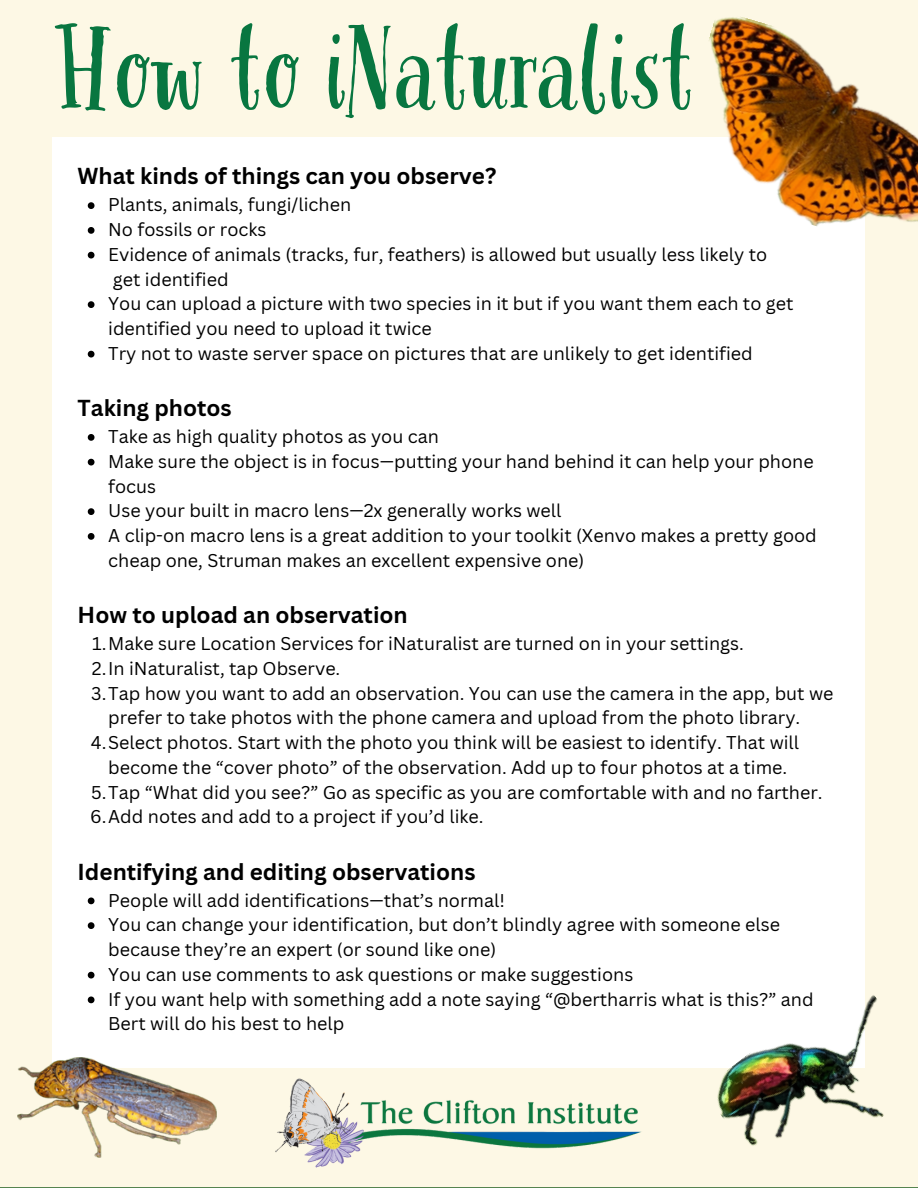
<style>
.page{position:relative;width:918px;height:1188px;background:#fff}
.page>*{position:absolute;margin:0;border:0;box-sizing:border-box;transform-origin:0 0}
.t1{font:107.25px "Pacific Northwest Letters";color:#087640}
.t2{font:700 22.5px "Canva Sans";color:#000}
.t3{font:18px/24.8px "Canva Sans";color:#000}
</style>
<div class="page">
<div style="left:0;top:0;width:918px;height:1187px;background:#fdf8e5"></div>
<div style="left:53px;top:137px;width:812px;height:930px;background:#fff"></div>
<svg style="left:88px;top:202px;width:7px;height:7px"></svg>
<svg style="left:88px;top:227px;width:7px;height:7px"></svg>
<svg style="left:88px;top:252px;width:7px;height:7px"></svg>
<svg style="left:88px;top:301px;width:7px;height:7px"></svg>
<svg style="left:88px;top:351px;width:7px;height:7px"></svg>
<svg style="left:88px;top:434px;width:7px;height:7px"></svg>
<svg style="left:88px;top:459px;width:7px;height:7px"></svg>
<svg style="left:88px;top:508px;width:7px;height:7px"></svg>
<svg style="left:88px;top:533px;width:7px;height:7px"></svg>
<svg style="left:88px;top:898px;width:7px;height:6px"></svg>
<svg style="left:88px;top:922px;width:7px;height:7px"></svg>
<svg style="left:88px;top:972px;width:7px;height:7px"></svg>
<svg style="left:88px;top:997px;width:7px;height:6px"></svg>
<img style="left:275px;top:1078px;width:367px;height:90px">
<img style="left:17px;top:1058px;width:199px;height:100px">
<img style="left:709px;top:17px;width:209px;height:209px">
<img style="left:702px;top:995px;width:216px;height:193px">
<p class="t1" style="left:61px;top:2px;width:638px">How to iNaturalist</p>
<h1 class="t2" style="left:78px;top:160px;width:420px">What kinds of things can you observe?</h1>
<p class="t3" style="left:108px;top:192px;width:245px">Plants, animals, fungi/lichen</p>
<h2 class="t3" style="left:108px;top:217px;width:160px">No fossils or rocks</h2>
<p class="t3" style="left:108px;top:241px;width:660px">Evidence of animals (tracks, fur, feathers) is allowed but usually less likely to</p>
<p class="t3" style="left:113px;top:266px;width:117px">get identified</p>
<p class="t3" style="left:108px;top:291px;width:687px">You can upload a picture with two species in it but if you want them each to get identified you need to upload it twice</p>
<p class="t3" style="left:108px;top:340px;width:646px">Try not to waste server space on pictures that are unlikely to get identified</p>
<p class="t2" style="left:78px;top:392px;width:156px">Taking photos</p>
<p class="t3" style="left:108px;top:424px;width:332px">Take as high quality photos as you can</p>
<h2 class="t3" style="left:108px;top:448px;width:707px">Make sure the object is in focus—putting your hand behind it can help your phone focus</h2>
<p class="t3" style="left:108px;top:498px;width:455px">Use your built in macro lens—2x generally works well</p>
<p class="t3" style="left:108px;top:523px;width:710px">A clip-on macro lens is a great addition to your toolkit (Xenvo makes a pretty good cheap one, Struman makes an excellent expensive one)</p>
<p class="t2" style="left:78px;top:599px;width:332px">How to upload an observation</p>
<p class="t3" style="left:92px;top:631px;width:653px">1.Make sure Location Services for iNaturalist are turned on in your settings.</p>
<h2 class="t3" style="left:92px;top:655px;width:250px">2.In iNaturalist, tap Observe.</h2>
<p class="t3" style="left:108px;top:680px;width:727px;text-indent:-17px">3.Tap how you want to add an observation. You can use the camera in the app, but we prefer to take photos with the phone camera and upload from the photo library.</p>
<p class="t3" style="left:91px;top:730px;width:710px;text-align:center">4.Select photos. Start with the photo you think will be easiest to identify. That will become the “cover photo” of the observation. Add up to four photos at a time.</p>
<p class="t3" style="left:91px;top:779px;width:733px">5.Tap “What did you see?” Go as specific as you are comfortable with and no farther.</p>
<p class="t3" style="left:90px;top:804px;width:395px">6.Add notes and add to a project if you’d like.</p>
<p class="t2" style="left:78px;top:855px;width:399px">Identifying and editing observations</p>
<p class="t3" style="left:108px;top:887px;width:398px">People will add identifications—that’s normal!</p>
<h2 class="t3" style="left:108px;top:912px;width:673px">You can change your identification, but don’t blindly agree with someone else because they’re an expert (or sound like one)</h2>
<p class="t3" style="left:108px;top:961px;width:527px">You can use comments to ask questions or make suggestions</p>
<p class="t3" style="left:108px;top:986px;width:707px">If you want help with something add a note saying “@bertharris what is this?” and<br>Bert will do his best to help</p>
</div>
